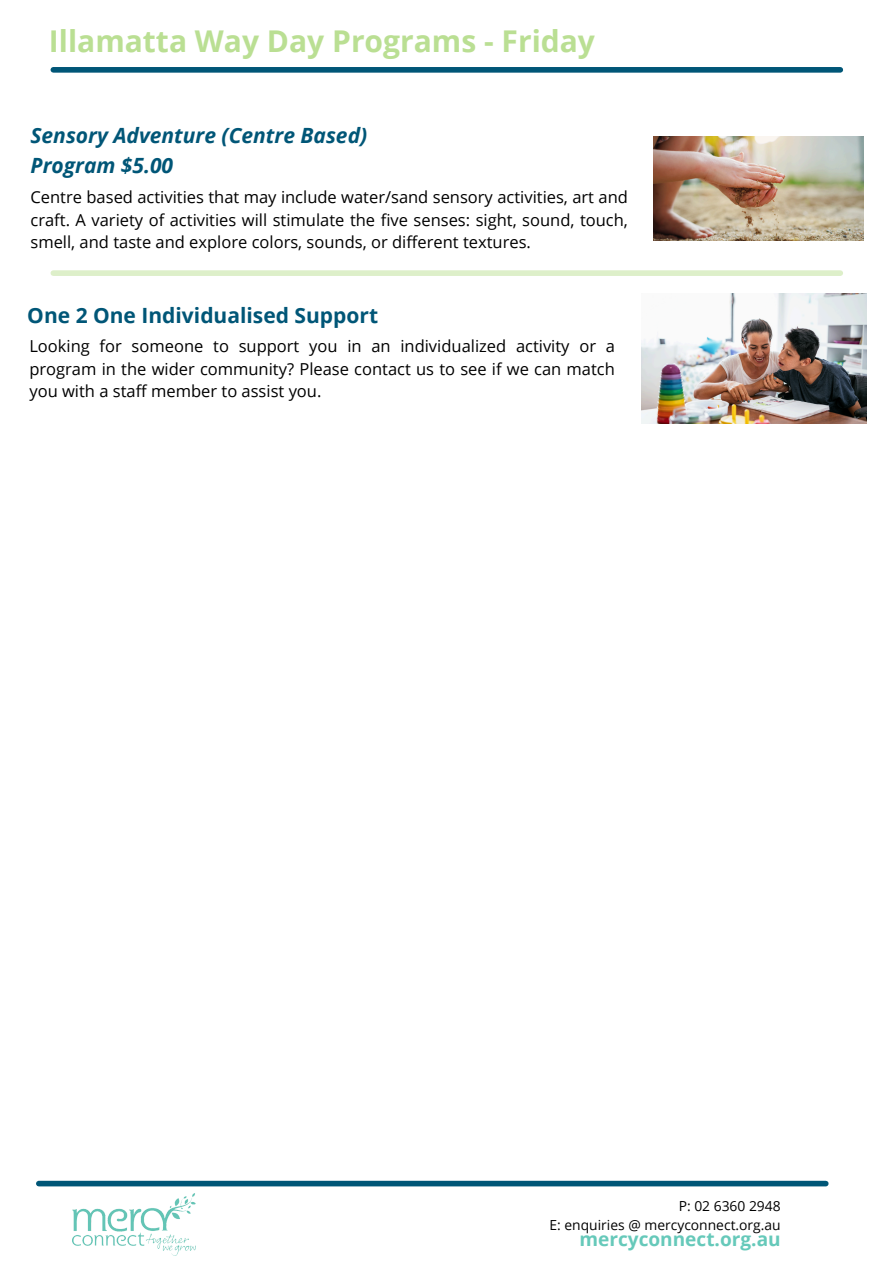
<style>
.page{position:relative;width:894px;height:1264px;background:#fff}
.page>*{position:absolute;margin:0;border:0;box-sizing:border-box;transform-origin:0 0}
.t1{font:700 30px "Open Sans";color:#badf93}
.t2{font:italic 700 21px/29.2px "Open Sans";color:#005677}
.t3{font:700 21px "Open Sans";color:#005677}
.t4{font:700 19.05px "Open Sans";color:#66c9ba}
.t5{font:16.5px/22.5px "Open Sans";color:#000;text-align:justify}
.t6{font:13.8px "Open Sans";color:#000}
</style>
<div class="page">
<div style="left:53px;top:67px;width:787px;height:6px;background:#005677"></div>
<div style="left:39px;top:1180px;width:786px;height:6px;background:#005677"></div>
<img style="left:72px;top:1193px;width:124px;height:61px">
<div style="left:53px;top:270px;width:787px;height:6px;background:#ddefc9"></div>
<img style="left:653px;top:137px;width:210px;height:103px">
<img style="left:641px;top:294px;width:225px;height:129px">
<p class="t1" style="left:49px;top:20px;width:547px">Illamatta Way Day Programs - Friday</p>
<h2 class="t2" style="left:30px;top:121px;width:338px">Sensory Adventure (Centre Based)<br>Program $5.00</h2>
<p class="t5" style="left:30px;top:186px;width:598px">Centre based activities that may include water/sand sensory activities, art and craft. A variety of activities will stimulate the five senses: sight, sound, touch, smell, and taste and explore colors, sounds, or different textures.</p>
<h2 class="t3" style="left:27px;top:301px;width:352px">One 2 One Individualised Support</h2>
<p class="t5" style="left:29px;top:334px;width:587px">Looking for someone to support you in an individualized activity or a program in the wider community? Please contact us to see if we can match you with a staff member to assist you.</p>
<h2 class="t6" style="left:678px;top:1195px;width:103px">P: 02 6360 2948</h2>
<p class="t6" style="left:549px;top:1214px;width:233px">E: enquiries @ mercyconnect.org.au</p>
<h3 class="t4" style="left:579px;top:1225px;width:203px">mercyconnect.org.au</h3>
</div>
